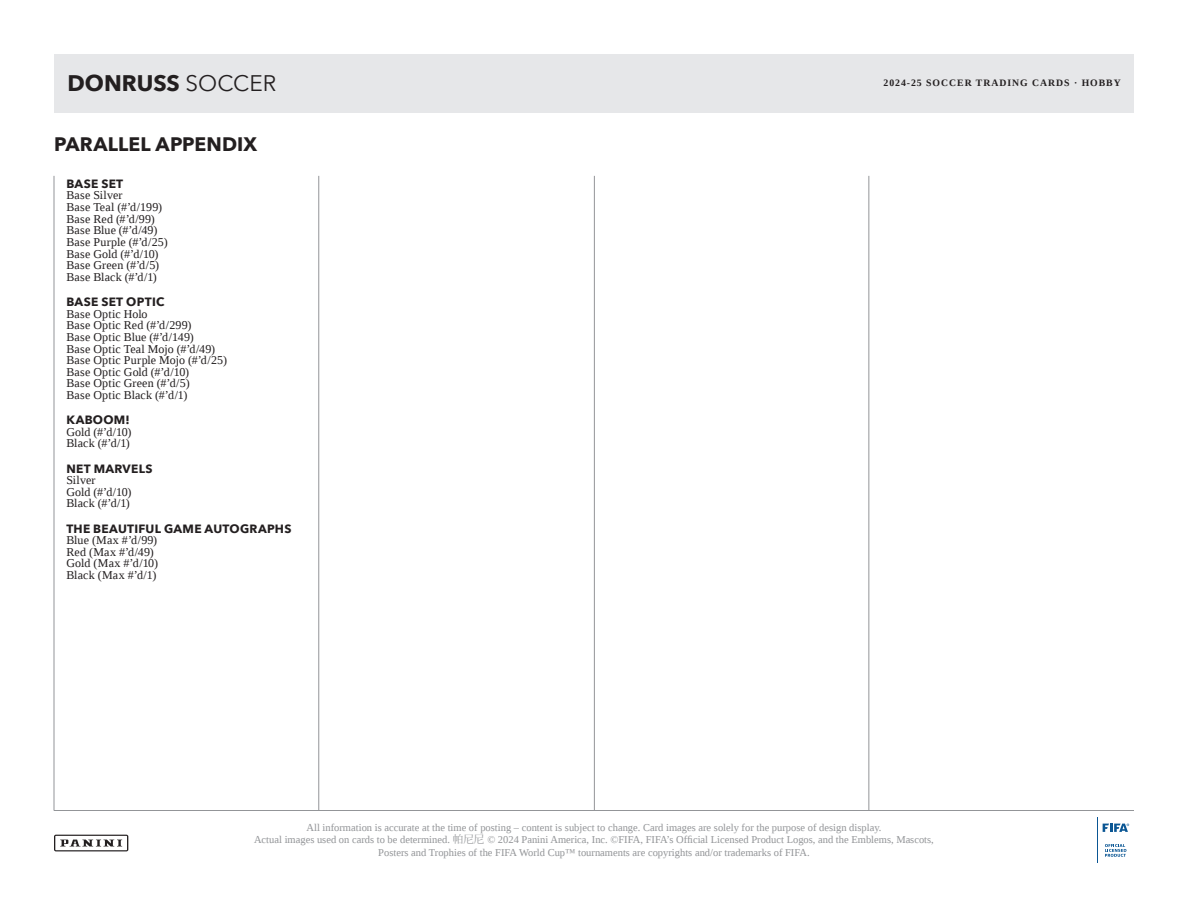
<style>
.page{position:relative;width:1188px;height:918px;background:#fff}
.page>*{position:absolute;margin:0;border:0;box-sizing:border-box;transform-origin:0 0}
.t1{font:700 22.5px "Avenir Next";color:#231f20}
.t2{font:700 19.5px "Avenir Next";letter-spacing:.005em;color:#231f20}
.t3{font:12px "Liberation Serif";letter-spacing:.015em;color:#231f20}
.t4{font:700 12px "Avenir Next";letter-spacing:.02em;color:#231f20}
.t5{font:10.5px/12.6px "Liberation Serif";color:#939598;text-align:center}
.t6{font:700 9.75px "Liberation Serif";letter-spacing:.1em;color:#231f20}
.s1{font-weight:400}
.s2{font-family:"Koz Min Pr 6 N"}
</style>
<div class="page">
<hr style="left:54px;top:810px;width:1080px;height:1px;background:#939598">
<svg style="left:54px;top:835px;width:74px;height:16px"></svg>
<svg style="left:1105px;top:844px;width:21px;height:13px"></svg>
<svg style="left:1103px;top:824px;width:26px;height:8px"></svg>
<div style="left:54px;top:54px;width:1080px;height:58px;background:#e6e7e9"></div>
<hr style="left:594px;top:176px;width:1px;height:634px;background:#939598">
<hr style="left:868px;top:176px;width:1px;height:634px;background:#939598">
<hr style="left:318px;top:176px;width:1px;height:634px;background:#939598">
<hr style="left:54px;top:176px;width:1px;height:635px;background:#939598">
<p class="t1" style="left:68px;top:70px;width:210px">DONRUSS <span class="s1">SOCCER</span></p>
<p class="t6" style="left:883px;top:77px;width:239px">2024-25 SOCCER TRADING CARDS · HOBBY</p>
<p class="t2" style="left:54px;top:133px;width:205px">PARALLEL APPENDIX</p>
<p class="t4" style="left:66px;top:176px;width:58px">BASE SET</p>
<p class="t3" style="left:66px;top:188px;width:58px">Base Silver</p>
<p class="t3" style="left:66px;top:199px;width:97px">Base Teal (#’d/199)</p>
<p class="t3" style="left:66px;top:211px;width:90px">Base Red (#’d/99)</p>
<p class="t3" style="left:66px;top:223px;width:92px">Base Blue (#’d/49)</p>
<p class="t3" style="left:66px;top:234px;width:103px">Base Purple (#’d/25)</p>
<p class="t3" style="left:66px;top:246px;width:94px">Base Gold (#’d/10)</p>
<p class="t3" style="left:66px;top:257px;width:94px">Base Green (#’d/5)</p>
<p class="t3" style="left:66px;top:269px;width:92px">Base Black (#’d/1)</p>
<p class="t4" style="left:66px;top:294px;width:100px">BASE SET OPTIC</p>
<p class="t3" style="left:66px;top:306px;width:83px">Base Optic Holo</p>
<p class="t3" style="left:66px;top:317px;width:127px">Base Optic Red (#’d/299)</p>
<p class="t3" style="left:66px;top:329px;width:129px">Base Optic Blue (#’d/149)</p>
<p class="t3" style="left:66px;top:341px;width:150px">Base Optic Teal Mojo (#’d/49)</p>
<p class="t3" style="left:66px;top:352px;width:162px">Base Optic Purple Mojo (#’d/25)</p>
<p class="t3" style="left:66px;top:364px;width:124px">Base Optic Gold (#’d/10)</p>
<p class="t3" style="left:66px;top:376px;width:125px">Base Optic Green (#’d/5)</p>
<p class="t3" style="left:66px;top:387px;width:123px">Base Optic Black (#’d/1)</p>
<p class="t4" style="left:66px;top:413px;width:65px">KABOOM!</p>
<p class="t3" style="left:66px;top:424px;width:67px">Gold (#’d/10)</p>
<p class="t3" style="left:66px;top:436px;width:65px">Black (#’d/1)</p>
<p class="t4" style="left:66px;top:461px;width:88px">NET MARVELS</p>
<p class="t3" style="left:66px;top:472px;width:31px">Silver</p>
<p class="t3" style="left:66px;top:484px;width:67px">Gold (#’d/10)</p>
<p class="t3" style="left:66px;top:496px;width:65px">Black (#’d/1)</p>
<p class="t4" style="left:66px;top:521px;width:227px">THE BEAUTIFUL GAME AUTOGRAPHS</p>
<p class="t3" style="left:66px;top:532px;width:92px">Blue (Max #’d/99)</p>
<p class="t3" style="left:66px;top:544px;width:89px">Red (Max #’d/49)</p>
<p class="t3" style="left:66px;top:556px;width:93px">Gold (Max #’d/10)</p>
<p class="t3" style="left:66px;top:567px;width:91px">Black (Max #’d/1)</p>
<p class="t5" style="left:254px;top:821px;width:681px">All information is accurate at the time of posting – content is subject to change. Card images are solely for the purpose of design display.<br>Actual images used on cards to be determined. <span class="s2">帕尼尼</span> © 2024 Panini America, Inc. ©FIFA, FIFA’s Official Licensed Product Logos, and the Emblems, Mascots,<br>Posters and Trophies of the FIFA World Cup™ tournaments are copyrights and/or trademarks of FIFA.</p>
</div>
